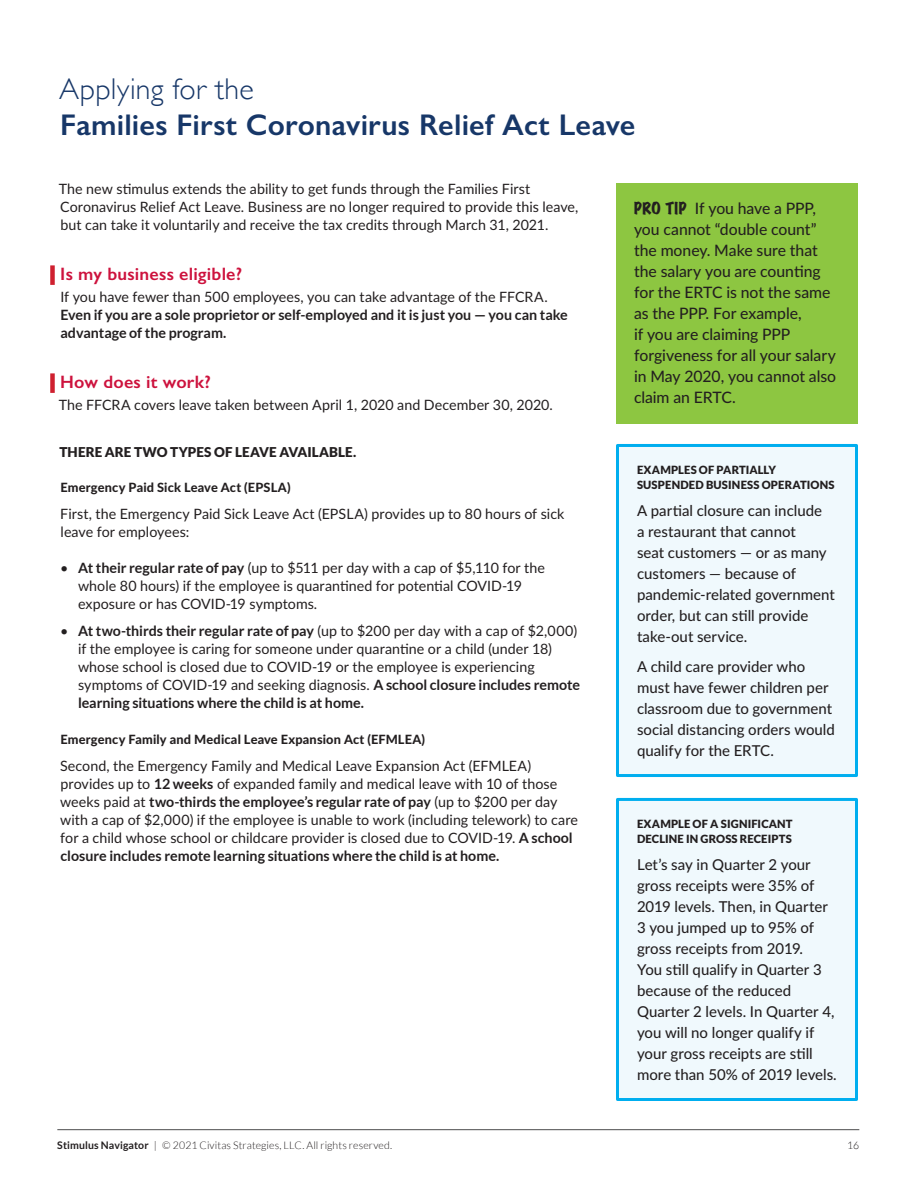
<style>
.page{position:relative;width:918px;height:1188px;background:#fff}
.page>*{position:absolute;margin:0;border:0;box-sizing:border-box;transform-origin:0 0}
.t1{font:600 30px/36px "Gill Sans";letter-spacing:.005em;color:#173768}
.t2{font:600 18px "Gill Sans";letter-spacing:.01em;color:#cd123d}
.Tip{font:500 15.75px/21px "Lato";letter-spacing:-.005em;color:#231f20}
.Example_Notes{font:500 15px/21px "Lato";color:#231f20}
.Body{font:14.25px/18px "Lato";letter-spacing:.005em;color:#231f20}
.Body-2{font:700 14.25px/18px "Lato";color:#231f20}
.t3{font:900 13.5px "Lato";letter-spacing:.005em;color:#231f20}
.t4{font:800 12.75px "Lato";letter-spacing:.015em;color:#231f20}
.Figure_Title{font:900 11.25px/15px "Lato";letter-spacing:.01em;color:#231f20}
.t5{font:300 10.5px "Lato";letter-spacing:.01em;color:#231f20}
.s1{font-weight:300}
.s2{font-weight:400}
.s3{font-weight:700}
.s4{font-family:"Marker Felt";font-weight:400;font-stretch:expanded;font-size:15px}
</style>
<div class="page">
<hr style="left:57px;top:1129px;width:802px;height:1px;background:#4b4c4d">
<div style="left:50px;top:265px;width:5px;height:20px;background:#cf202f"></div>
<div style="left:50px;top:373px;width:5px;height:20px;background:#cf202f"></div>
<div style="left:616px;top:183px;width:242px;height:241px;background:#8dc641"></div>
<div style="left:618px;top:445px;width:238px;height:331px;background:#f0f9fd"></div>
<div style="left:616px;top:444px;width:242px;height:333px;border:3px solid #00aeef"></div>
<div style="left:618px;top:799px;width:238px;height:301px;background:#f0f9fd"></div>
<div style="left:616px;top:798px;width:242px;height:303px;border:3px solid #00aeef"></div>
<h1 class="t1" style="left:59px;top:70px;width:578px"><span class="s1">Applying for the<br></span>Families First Coronavirus Relief Act Leave</h1>
<p class="Body" style="left:59px;top:180px;width:521px">The new stimulus extends the ability to get funds through the Families First<br>Coronavirus Relief Act Leave. Business are no longer required to provide this leave, but can take it voluntarily and receive the tax credits through March 31, 2021.</p>
<h2 class="t2" style="left:60px;top:263px;width:184px">Is my business eligible?</h2>
<p class="Body-2" style="left:60px;top:288px;width:509px"><span class="s2">If you have fewer than 500 employees, you can take advantage of the FFCRA.<br></span>Even if you are a sole proprietor or self-employed and it is just you — you can take advantage of the program.</p>
<h2 class="t2" style="left:60px;top:371px;width:152px">How does it work?</h2>
<p class="Body" style="left:59px;top:396px;width:496px">The FFCRA covers leave taken between April 1, 2020 and December 30, 2020.</p>
<h3 class="t3" style="left:60px;top:444px;width:298px">THERE ARE TWO TYPES OF LEAVE AVAILABLE.</h3>
<h4 class="t4" style="left:61px;top:478px;width:232px">Emergency Paid Sick Leave Act (EPSLA)</h4>
<p class="Body" style="left:60px;top:504px;width:506px">First, the Emergency Paid Sick Leave Act (EPSLA) provides up to 80 hours of sick leave for employees:</p>
<p class="Body" style="left:78px;top:558px;width:468px;text-indent:-18px">• <span class="s3">At their regular rate of pay</span> (up to $511 per day with a cap of $5,110 for the whole 80 hours) if the employee is quarantined for potential COVID-19 exposure or has COVID-19 symptoms.</p>
<p class="Body" style="left:78px;top:621px;width:503px;text-indent:-18px">• <span class="s3">At two-thirds their regular rate of pay</span> (up to $200 per day with a cap of $2,000) if the employee is caring for someone under quarantine or a child (under 18) whose school is closed due to COVID-19 or the employee is experiencing symptoms of COVID-19 and seeking diagnosis. <span class="s3">A school closure includes remote learning situations where the child is at home.</span></p>
<h4 class="t4" style="left:61px;top:730px;width:366px">Emergency Family and Medical Leave Expansion Act (EFMLEA)</h4>
<p class="Body" style="left:60px;top:756px;width:519px">Second, the Emergency Family and Medical Leave Expansion Act (EFMLEA) provides up to <span class="s3">12 weeks</span> of expanded family and medical leave with 10 of those weeks paid at <span class="s3">two-thirds the employee’s regular rate of pay</span> (up to $200 per day with a cap of $2,000) if the employee is unable to work (including telework) to care for a child whose school or childcare provider is closed due to COVID-19. <span class="s3">A school closure includes remote learning situations where the child is at home.</span></p>
<p class="Tip" style="left:634px;top:197px;width:204px"><span class="s4">PRO TIP</span> If you have a PPP, you cannot “double count” the money. Make sure that the salary you are counting for the ERTC is not the same as the PPP. For example,<br>if you are claiming PPP forgiveness for all your salary in May 2020, you cannot also claim an ERTC.</p>
<p class="Figure_Title" style="left:637px;top:462px;width:199px">EXAMPLES OF PARTIALLY<br>SUSPENDED BUSINESS OPERATIONS</p>
<p class="Example_Notes" style="left:637px;top:499px;width:199px">A partial closure can include<br>a restaurant that cannot<br>seat customers — or as many customers — because of pandemic-related government order, but can still provide take-out service.</p>
<p class="Example_Notes" style="left:637px;top:655px;width:199px">A child care provider who must have fewer children per classroom due to government social distancing orders would qualify for the ERTC.</p>
<p class="Figure_Title" style="left:637px;top:816px;width:157px">EXAMPLE OF A SIGNIFICANT<br>DECLINE IN GROSS RECEIPTS</p>
<p class="Example_Notes" style="left:637px;top:853px;width:201px">Let’s say in Quarter 2 your gross receipts were 35% of<br>2019 levels. Then, in Quarter<br>3 you jumped up to 95% of gross receipts from 2019.<br>You still qualify in Quarter 3 because of the reduced<br>Quarter 2 levels. In Quarter 4, you will no longer qualify if your gross receipts are still more than 50% of 2019 levels.</p>
<p class="t5" style="left:57px;top:1140px;width:336px"><span class="s3">Stimulus Navigator</span> | © 2021 Civitas Strategies, LLC. All rights reserved.</p>
<p class="t5" style="left:847px;top:1140px;width:14px">16</p>
</div>
